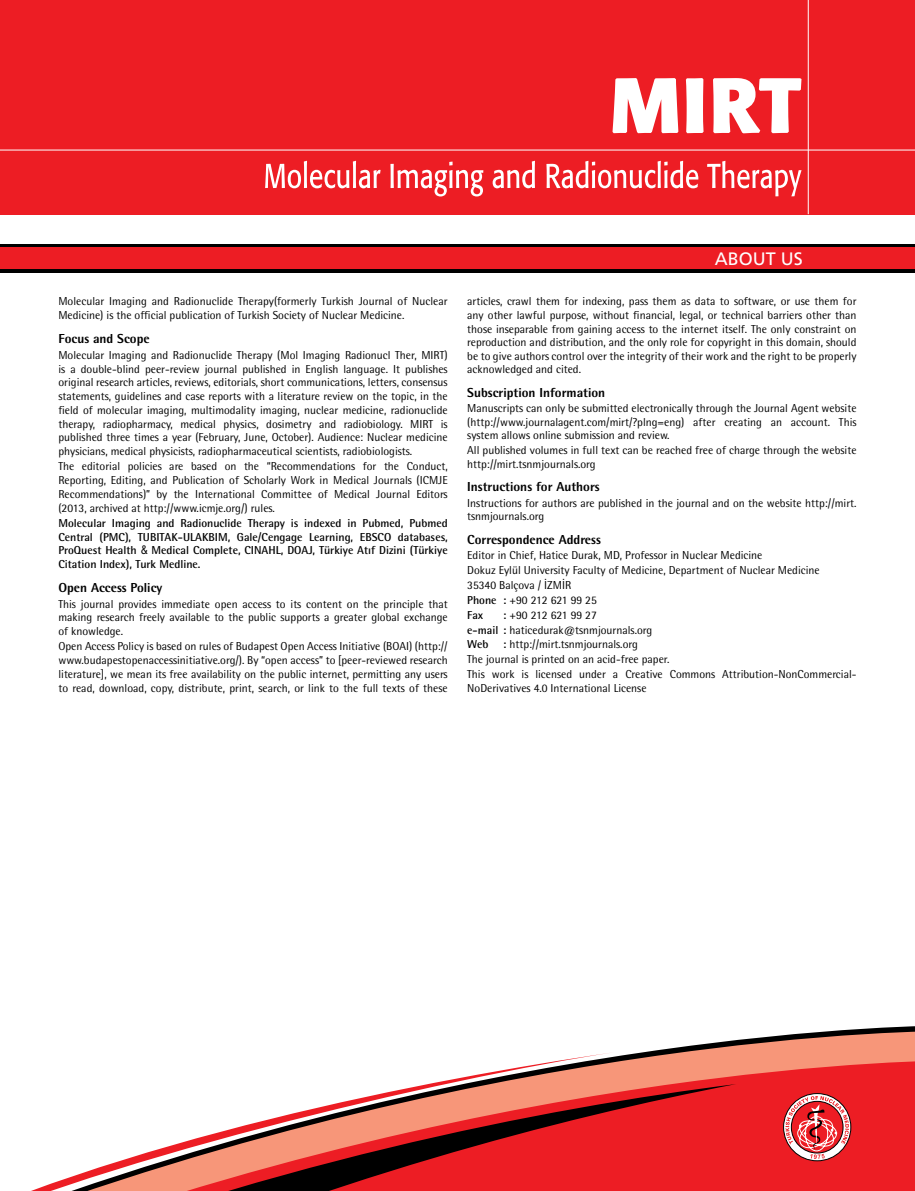
<style>
.page{position:relative;width:915px;height:1191px;background:#fff}
.page>*{position:absolute;margin:0;border:0;box-sizing:border-box;transform-origin:0 0}
.t1{font:18px "Frutiger LT Std";color:#fff}
.t2{font:800 13.05px "Rotis Semi Sans Std";color:#000}
.t3{font:11.55px/13.8px "Rotis Semi Sans Std";color:#000}
.t4{font:700 11.55px/13.8px "Rotis Semi Sans Std";color:#000;text-align:justify}
.s1{font-family:"Swiss Condensed Tr";font-weight:400}
.s2{font-weight:700}
</style>
<div class="page">
<div style="left:0;top:0;width:914px;height:214px;background:#ed1d24"></div>
<div style="left:0;top:244px;width:914px;height:29px;background:linear-gradient(to right,#000,#000)"></div>
<div style="left:0;top:248px;width:914px;height:21px;background:#ed1d24"></div>
<hr style="left:0;top:150px;width:914px;height:1px;background:#fff">
<hr style="left:807px;top:0;width:1px;height:214px;background:#fff">
<svg style="left:612px;top:78px;width:66px;height:55px"></svg>
<svg style="left:685px;top:78px;width:18px;height:55px"></svg>
<svg style="left:713px;top:78px;width:88px;height:55px"></svg>
<svg style="left:265px;top:161px;width:115px;height:27px"></svg>
<svg style="left:390px;top:162px;width:93px;height:34px"></svg>
<svg style="left:492px;top:161px;width:42px;height:27px"></svg>
<svg style="left:546px;top:161px;width:152px;height:27px"></svg>
<svg style="left:707px;top:161px;width:94px;height:35px"></svg>
<svg style="left:614px;top:1028px;width:300px;height:30px;fill:#f79679"></svg>
<svg style="left:614px;top:1058px;width:300px;height:133px;background:#ed3535"></svg>
<div style="left:614px;top:1084px;width:122px;height:107px;background:#ed1d24"></div>
<svg style="left:31px;top:1053px;width:583px;height:138px"></svg>
<div style="left:782px;top:1093px;width:68px;height:68px;border:1px solid #000;border-radius:50%"></div>
<svg style="left:785px;top:1096px;width:63px;height:63px"></svg>
<p class="t3" style="left:58px;top:294px;width:390px">Molecular Imaging and Radionuclide Therapy(formerly Turkish Journal of Nuclear<br>Medicine) is the official publication of Turkish Society of Nuclear Medicine.</p>
<p class="t2" style="left:58px;top:330px;width:93px">Focus and Scope</p>
<p class="t3" style="left:58px;top:348px;width:390px;text-align:justify">Molecular Imaging and Radionuclide Therapy (Mol Imaging Radionucl Ther, MIRT) is a double-blind peer-review journal published in English language. It publishes original research articles, reviews, editorials, short communications, letters, consensus statements, guidelines and case reports with a literature review on the topic, in the field of molecular imaging, multimodality imaging, nuclear medicine, radionuclide therapy, radiopharmacy, medical physics, dosimetry and radiobiology. MIRT is published three times a year (February, June, October). Audience: Nuclear medicine physicians, medical physicists, radiopharmaceutical scientists, radiobiologists.</p>
<p class="t3" style="left:58px;top:459px;width:390px;text-align:justify">The editorial policies are based on the “Recommendations for the Conduct, Reporting, Editing, and Publication of Scholarly Work in Medical Journals (ICMJE Recommendations)” by the International Committee of Medical Journal Editors (2013, archived at http://www.icmje.org/) rules.</p>
<p class="t4" style="left:58px;top:516px;width:390px">Molecular Imaging and Radionuclide Therapy is indexed in Pubmed, Pubmed Central (PMC), TUBITAK-ULAKBIM, Gale/Cengage Learning, EBSCO databases, ProQuest Health <span class="s1">&amp;</span> Medical Complete, CINAHL, DOAJ, Türkiye Atıf Dizini (Türkiye Citation Index), Turk Medline.</p>
<p class="t2" style="left:58px;top:579px;width:105px">Open Access Policy</p>
<p class="t3" style="left:58px;top:596px;width:390px;text-align:justify">This journal provides immediate open access to its content on the principle that making research freely available to the public supports a greater global exchange of knowledge.</p>
<p class="t3" style="left:58px;top:639px;width:390px;text-align:justify">Open Access Policy is based on rules of Budapest Open Access Initiative (BOAI) (http:// www.budapestopenaccessinitiative.org/). By “open access” to [peer-reviewed research literature], we mean its free availability on the public internet, permitting any users to read, download, copy, distribute, print, search, or link to the full texts of these</p>
<h1 class="t1" style="left:714px;top:248px;width:90px">ABOUT US</h1>
<p class="t3" style="left:467px;top:295px;width:390px;text-align:justify">articles, crawl them for indexing, pass them as data to software, or use them for any other lawful purpose, without financial, legal, or technical barriers other than those inseparable from gaining access to the internet itself. The only constraint on reproduction and distribution, and the only role for copyright in this domain, should be to give authors control over the integrity of their work and the right to be properly acknowledged and cited.</p>
<p class="t2" style="left:467px;top:384px;width:139px">Subscription Information</p>
<p class="t3" style="left:467px;top:401px;width:390px;text-align:justify">Manuscripts can only be submitted electronically through the Journal Agent website (http://www.journalagent.com/mirt/?plng=eng) after creating an account. This system allows online submission and review.</p>
<p class="t3" style="left:467px;top:443px;width:390px">All published volumes in full text can be reached free of charge through the website http://mirt.tsnmjournals.org</p>
<p class="t2" style="left:467px;top:478px;width:134px">Instructions for Authors</p>
<p class="t3" style="left:467px;top:496px;width:390px">Instructions for authors are published in the journal and on the website http://mirt. tsnmjournals.org</p>
<p class="t2" style="left:467px;top:531px;width:135px">Correspondence Address</p>
<p class="t3" style="left:467px;top:548px;width:354px;line-height:14.9px">Editor in Chief, Hatice Durak, MD, Professor in Nuclear Medicine<br>Dokuz Eylül University Faculty of Medicine, Department of Nuclear Medicine 35340 Balçova / İZMİR<br><span class="s2">Phone :</span> +90 212 621 99 25<br><span class="s2">Fax</span></p>
<p class="t3" style="left:467px;top:607px;width:186px;line-height:14.9px;text-indent:36px"><span class="s2">:</span> +90 212 621 99 27<br><span class="s2">e-mail :</span> haticedurak@tsnmjournals.org<br><span class="s2">Web</span></p>
<p class="t3" style="left:467px;top:637px;width:390px;line-height:14.9px;text-indent:36px"><span class="s2">:</span> http://mirt.tsnmjournals.org<br>The journal is printed on an acid-free paper.<br>This work is licensed under a Creative Commons Attribution-NonCommercial-</p>
<p class="t3" style="left:467px;top:680px;width:181px">NoDerivatives 4.0 International License</p>
</div>
